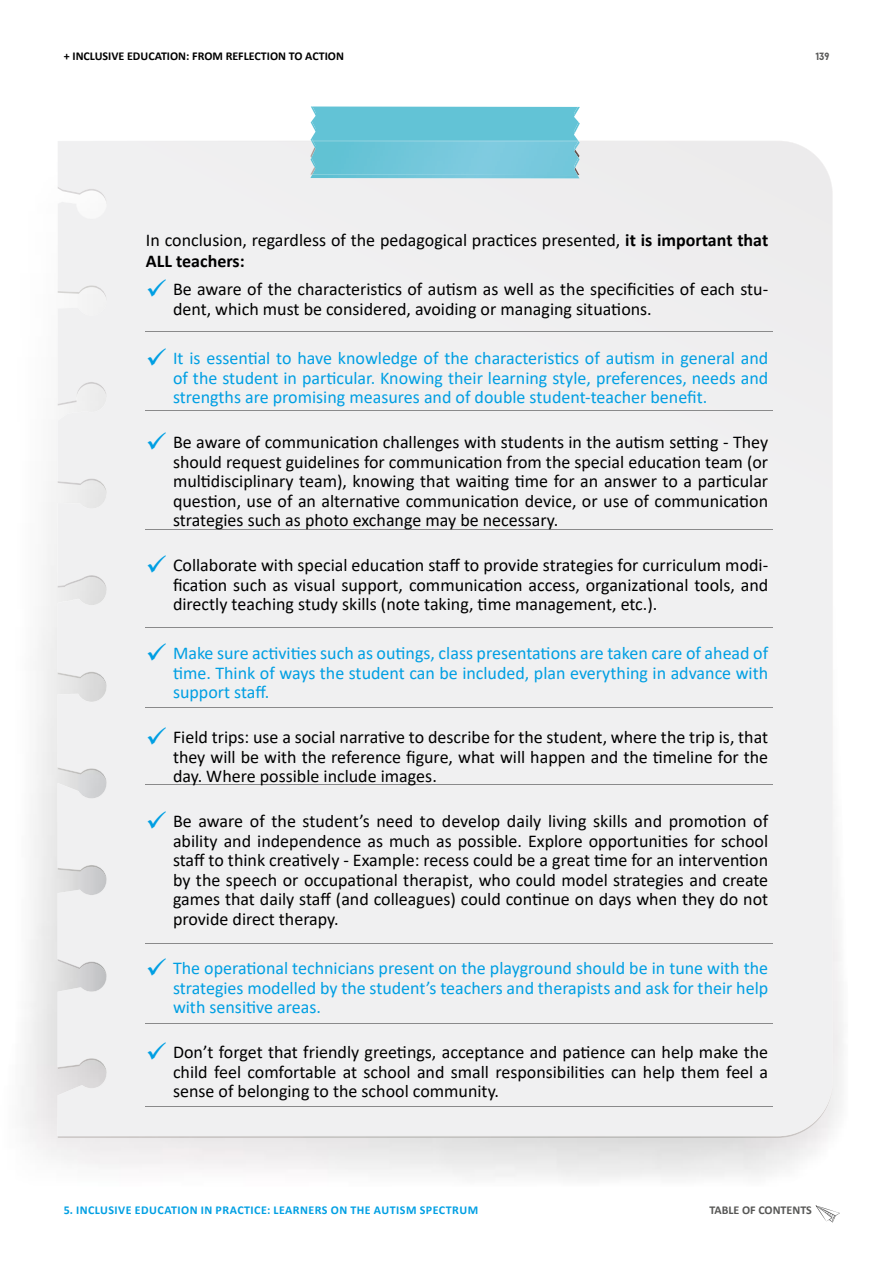
<style>
.page{position:relative;width:893px;height:1263px;background:#fff}
.page>*{position:absolute;margin:0;border:0;box-sizing:border-box;transform-origin:0 0}
.t1{font:18px/19.5px "Calibri";color:#000;text-align:justify}
.t2{font:18px/19.5px "Calibri";color:#009fe3;text-align:justify}
.t3{font:700 12px "Calibri";letter-spacing:.04em;color:#009fe3}
.t4{font:700 12px "Calibri";color:#000}
.t5{font:700 12px "Calibri";color:#575756}
.t6{font:700 10.5px "Baron Neue";color:#5a5a59}
.s1{font-weight:700}
</style>
<div class="page">
<svg style="left:816px;top:1205px;width:24px;height:17px"></svg>
<div style="left:58px;top:141px;width:774px;height:995px;background:#f0f0f1"></div>
<hr style="left:145px;top:332px;width:628px;height:1px;background:#8a8a8b">
<hr style="left:145px;top:410px;width:628px;height:1px;background:#8a8a8b">
<hr style="left:145px;top:529px;width:628px;height:1px;background:#8a8a8b">
<hr style="left:145px;top:627px;width:628px;height:1px;background:#8a8a8b">
<hr style="left:145px;top:707px;width:628px;height:1px;background:#8a8a8b">
<hr style="left:145px;top:785px;width:628px;height:1px;background:#8a8a8b">
<hr style="left:145px;top:943px;width:628px;height:1px;background:#8a8a8b">
<hr style="left:145px;top:1023px;width:628px;height:1px;background:#8a8a8b">
<hr style="left:145px;top:1106px;width:628px;height:1px;background:#8a8a8b">
<img style="left:310px;top:175px;width:270px;height:3px">
<svg style="left:310px;top:106px;width:270px;height:69px;background:#6ac6d8"></svg>
<img style="left:311px;top:141px;width:268px;height:34px">
<img style="left:313px;top:141px;width:265px;height:1px">
<svg style="left:148px;top:279px;width:18px;height:17px"></svg>
<svg style="left:148px;top:348px;width:18px;height:17px"></svg>
<svg style="left:148px;top:432px;width:18px;height:17px"></svg>
<svg style="left:148px;top:555px;width:18px;height:17px"></svg>
<svg style="left:148px;top:643px;width:18px;height:18px"></svg>
<svg style="left:148px;top:727px;width:18px;height:18px"></svg>
<svg style="left:148px;top:811px;width:18px;height:18px"></svg>
<svg style="left:148px;top:958px;width:18px;height:17px"></svg>
<svg style="left:148px;top:1042px;width:18px;height:17px"></svg>
<p class="t4" style="left:64px;top:48px;width:282px">+ INCLUSIVE EDUCATION: FROM REFLECTION TO ACTION</p>
<p class="t6" style="left:816px;top:50px;width:15px">139</p>
<p class="t1" style="left:146px;top:229px;width:624px;line-height:21px">In conclusion, regardless of the pedagogical practices presented, <span class="s1">it is important that<br>ALL teachers:</span></p>
<p class="t1" style="left:173px;top:279px;width:597px">Be aware of the characteristics of autism as well as the specificities of each stu&shy;dent, which must be considered, avoiding or managing situations.</p>
<p class="t2" style="left:173px;top:348px;width:597px">It is essential to have knowledge of the characteristics of autism in general and of the student in particular. Knowing their learning style, preferences, needs and strengths are promising measures and of double student-teacher benefit.</p>
<p class="t1" style="left:173px;top:432px;width:597px">Be aware of communication challenges with students in the autism setting - They should request guidelines for communication from the special education team (or multidisciplinary team), knowing that waiting time for an answer to a particular question, use of an alternative communication device, or use of communication strategies such as photo exchange may be necessary.</p>
<p class="t1" style="left:173px;top:555px;width:597px">Collaborate with special education staff to provide strategies for curriculum modi&shy;fication such as visual support, communication access, organizational tools, and directly teaching study skills (note taking, time management, etc.).</p>
<p class="t2" style="left:173px;top:643px;width:597px">Make sure activities such as outings, class presentations are taken care of ahead of time. Think of ways the student can be included, plan everything in advance with support staff.</p>
<p class="t1" style="left:173px;top:727px;width:597px">Field trips: use a social narrative to describe for the student, where the trip is, that they will be with the reference figure, what will happen and the timeline for the day. Where possible include images.</p>
<p class="t1" style="left:173px;top:811px;width:597px">Be aware of the student’s need to develop daily living skills and promotion of ability and independence as much as possible. Explore opportunities for school staff to think creatively - Example: recess could be a great time for an intervention by the speech or occupational therapist, who could model strategies and create games that daily staff (and colleagues) could continue on days when they do not provide direct therapy.</p>
<p class="t2" style="left:173px;top:958px;width:597px">The operational technicians present on the playground should be in tune with the strategies modelled by the student’s teachers and therapists and ask for their help with sensitive areas.</p>
<p class="t1" style="left:173px;top:1042px;width:597px">Don’t forget that friendly greetings, acceptance and patience can help make the child feel comfortable at school and small responsibilities can help them feel a sense of belonging to the school community.</p>
<p class="t3" style="left:64px;top:1202px;width:416px">5. INCLUSIVE EDUCATION IN PRACTICE: LEARNERS ON THE AUTISM SPECTRUM</p>
<p class="t5" style="left:709px;top:1202px;width:104px">TABLE OF CONTENTS</p>
</div>
